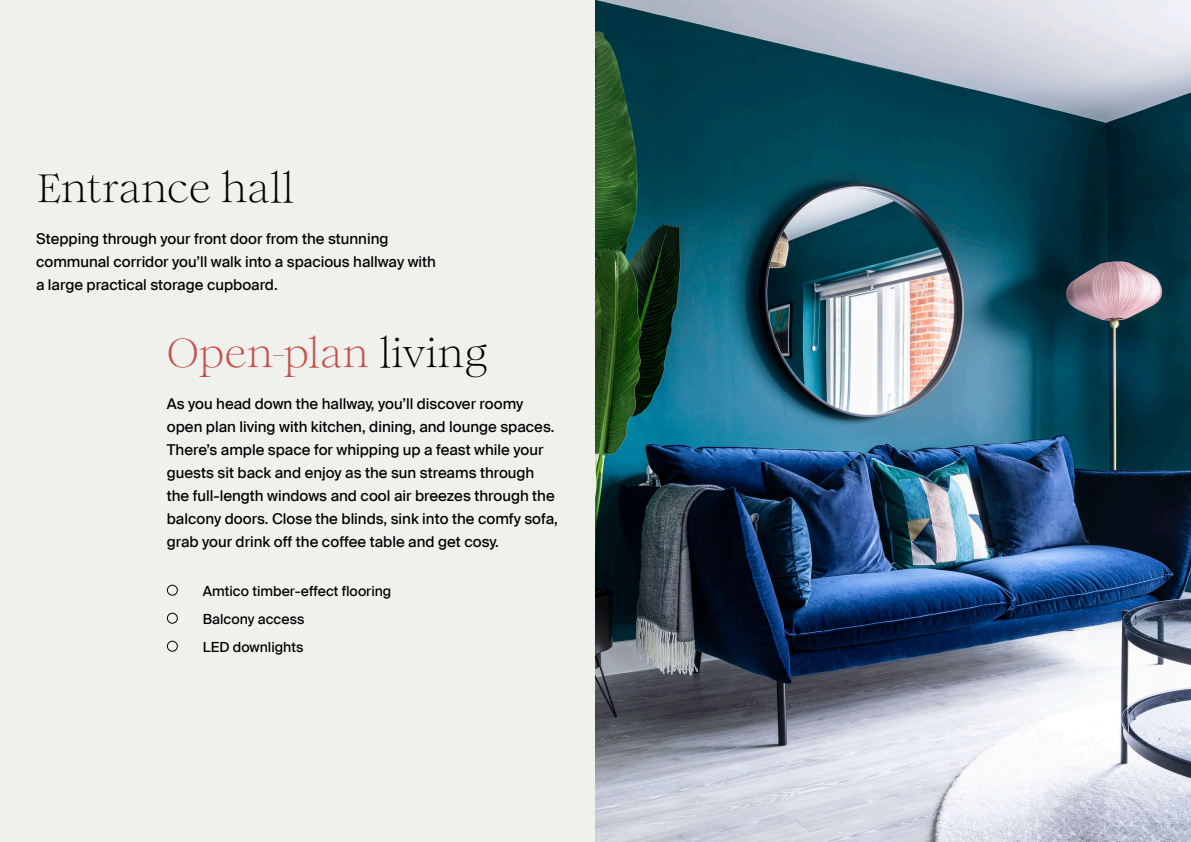
<style>
.page{position:relative;width:1191px;height:842px;background:#f0f0ec}
.page>*{position:absolute;margin:0;border:0;box-sizing:border-box;transform-origin:0 0}
.t1{font:40px "Romie";letter-spacing:-.005em;color:#c3514c}
.t2{font:40px "Romie";color:#000}
.t3{font:15px/23px "Suisse Intl";color:#000}
.t4{font:14px/28px "Suisse Intl";color:#000}
.s1{color:#000}
</style>
<div class="page">
<img style="left:595px;top:0;width:596px;height:842px">
<div style="left:167px;top:585px;width:11px;height:11px;border:1px solid #000;border-radius:50%"></div>
<div style="left:167px;top:613px;width:11px;height:11px;border:1px solid #000;border-radius:50%"></div>
<div style="left:167px;top:641px;width:11px;height:11px;border:1px solid #000;border-radius:50%"></div>
<h1 class="t2" style="left:36px;top:160px;width:260px">Entrance hall</h1>
<p class="t3" style="left:36px;top:227px;width:401px">Stepping through your front door from the stunning communal corridor you’ll walk into a spacious hallway with a large practical storage cupboard.</p>
<h1 class="t1" style="left:167px;top:325px;width:323px">Open-plan <span class="s1">living</span></h1>
<p class="t3" style="left:167px;top:393px;width:392px">As you head down the hallway, you’ll discover roomy open plan living with kitchen, dining, and lounge spaces.<br>There’s ample space for whipping up a feast while your guests sit back and enjoy as the sun streams through the full-length windows and cool air breezes through the balcony doors. Close the blinds, sink into the comfy sofa, grab your drink off the coffee table and get cosy.</p>
<p class="t4" style="left:203px;top:577px;width:190px">Amtico timber-effect flooring<br>Balcony access<br>LED downlights</p>
</div>
